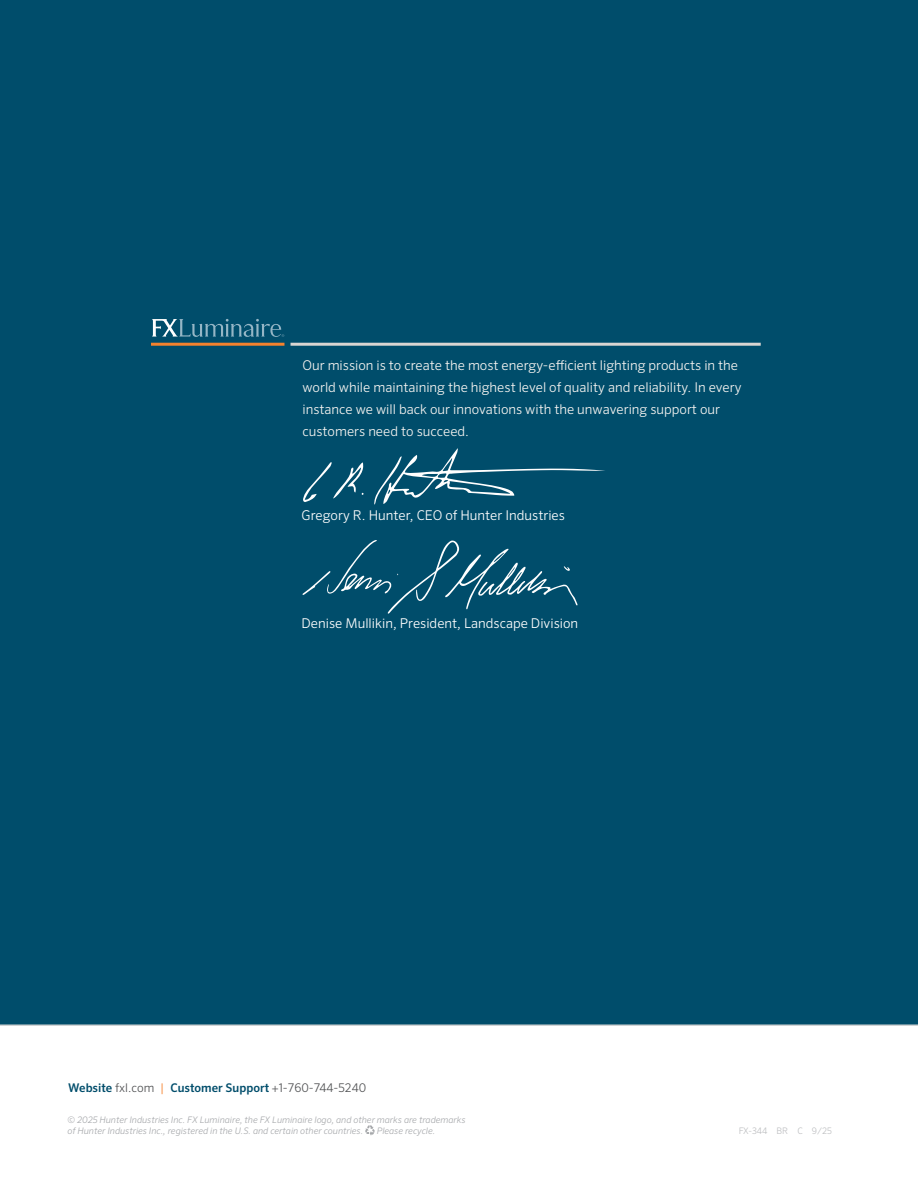
<style>
.page{position:relative;width:918px;height:1188px;background:#fff}
.page>*{position:absolute;margin:0;border:0;box-sizing:border-box;transform-origin:0 0}
.t1{font:300 13.5px/21.8px "Sero Pro";color:#f5f3f0}
.t2{font:300 13.5px "Sero Pro";color:#fff}
.t3{font:500 12px "Sero Pro";color:#004d6b}
.t4{font:italic 300 9px/10.8px "Sero Pro";color:#a7a9ac}
.t5{font:300 9px "Sero Pro";color:#a7a9ac}
.s1{font-weight:300;color:#515254}
.s2{font-weight:300;color:#f5822d}
</style>
<div class="page">
<div style="left:0;top:0;width:918px;height:1024px;background:#004d6b"></div>
<hr style="left:291px;top:343px;width:470px;height:3px;background:#d9d5d2">
<hr style="left:151px;top:343px;width:133px;height:3px;background:#f5822d">
<svg style="left:152px;top:319px;width:132px;height:18px"></svg>
<svg style="left:374px;top:448px;width:231px;height:57px"></svg>
<svg style="left:303px;top:462px;width:61px;height:40px"></svg>
<svg style="left:302px;top:540px;width:276px;height:74px"></svg>
<svg style="left:365px;top:1125px;width:10px;height:10px"></svg>
<hr style="left:0;top:1024px;width:918px;height:2px;background:#d1d3d4">
<p class="t1" style="left:302px;top:355px;width:441px">Our mission is to create the most energy-efficient lighting products in the world while maintaining the highest level of quality and reliability. In every instance we will back our innovations with the unwavering support our customers need to succeed.</p>
<p class="t2" style="left:302px;top:507px;width:265px">Gregory R. Hunter, CEO of Hunter Industries</p>
<p class="t2" style="left:302px;top:616px;width:278px">Denise Mullikin, President, Landscape Division</p>
<p class="t3" style="left:68px;top:1081px;width:300px">Website <span class="s1">fxl.com</span> <span class="s2">|</span> Customer Support <span class="s1">+1-760-744-5240</span></p>
<p class="t4" style="left:68px;top:1115px;width:400px">© 2025 Hunter Industries Inc. FX Luminaire, the FX Luminaire logo, and other marks are trademarks of Hunter Industries Inc., registered in the U.S. and certain other countries.</p>
<p class="t4" style="left:377px;top:1125px;width:60px">Please recycle.</p>
<p class="t5" style="left:738px;top:1125px;width:95px">FX-344 BR C 9/25</p>
</div>
